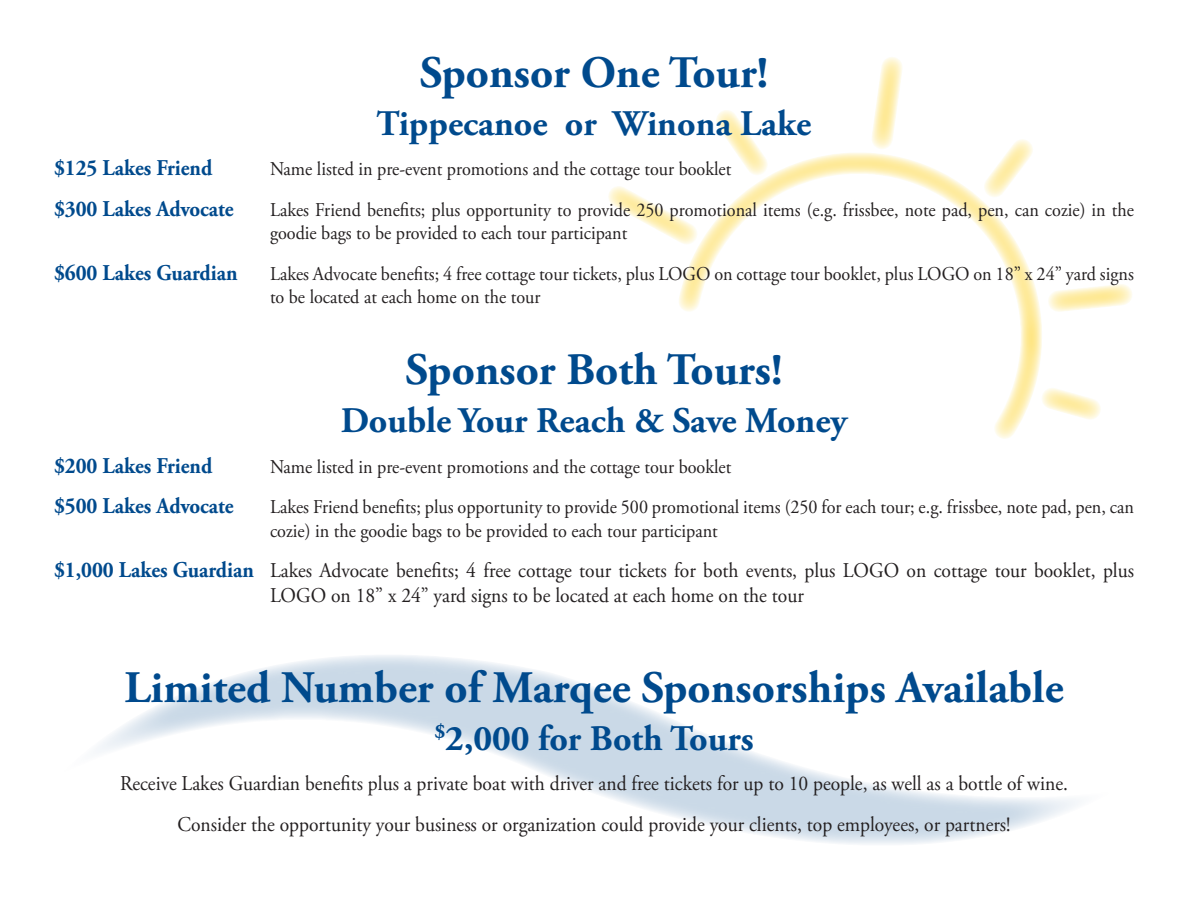
<style>
.page{position:relative;width:1188px;height:918px;background:#fff}
.page>*{position:absolute;margin:0;border:0;box-sizing:border-box;transform-origin:0 0}
.t1{font:700 45px "Adobe Garamond Pro";color:#004a8d}
.t2{font:700 36px "Adobe Garamond Pro";color:#004a8d}
.t3{font:700 22.5px "Adobe Garamond Pro";color:#004a8d;scale:.93 1}
.t4{font:21px/25.2px "Adobe Garamond Pro";color:#231f20;scale:.93 1}
.t5{font:19.5px/23.4px "Adobe Garamond Pro";color:#231f20;scale:.93 1}
.s1{font-weight:700;font-size:22.5px;color:#004a8d}
</style>
<div class="page">
<svg style="left:679px;top:153px;width:363px;height:286px"></svg>
<svg style="left:608px;top:110px;width:180px;height:154px"></svg>
<svg style="left:858px;top:57px;width:59px;height:106px"></svg>
<svg style="left:964px;top:139px;width:78px;height:78px"></svg>
<svg style="left:1035px;top:271px;width:97px;height:54px"></svg>
<svg style="left:1025px;top:371px;width:76px;height:65px"></svg>
<svg style="left:97px;top:655px;width:981px;height:189px"></svg>
<svg style="left:778px;top:655px;width:142px;height:47px"></svg>
<svg style="left:942px;top:673px;width:79px;height:58px"></svg>
<svg style="left:1030px;top:689px;width:34px;height:42px"></svg>
<svg style="left:1076px;top:688px;width:2px;height:42px"></svg>
<p class="t1" style="left:420px;top:46px;width:350px">Sponsor One Tour!</p>
<p class="t2" style="left:377px;top:102px;width:436px">Tippecanoe or Winona Lake</p>
<p class="t3" style="left:54px;top:155px;width:172px">$125 Lakes Friend</p>
<p class="t5" style="left:270px;top:158px;width:498px">Name listed in pre-event promotions and the cottage tour booklet</p>
<p class="t3" style="left:54px;top:195px;width:195px">$300 Lakes Advocate</p>
<p class="t5" style="left:270px;top:198px;width:930px">Lakes Friend benefits; plus opportunity to provide 250 promotional items (e.g. frissbee, note pad, pen, can cozie) in the goodie bags to be provided to each tour participant</p>
<p class="t3" style="left:54px;top:259px;width:199px">$600 Lakes Guardian</p>
<p class="t5" style="left:270px;top:262px;width:930px">Lakes Advocate benefits; 4 free cottage tour tickets, plus LOGO on cottage tour booklet, plus LOGO on 18” x 24” yard signs to be located at each home on the tour</p>
<p class="t1" style="left:406px;top:344px;width:378px">Sponsor Both Tours!</p>
<p class="t2" style="left:341px;top:400px;width:508px">Double Your Reach &amp; Save Money</p>
<p class="t3" style="left:54px;top:453px;width:172px">$200 Lakes Friend</p>
<p class="t5" style="left:270px;top:456px;width:498px">Name listed in pre-event promotions and the cottage tour booklet</p>
<p class="t3" style="left:54px;top:493px;width:195px">$500 Lakes Advocate</p>
<p class="t5" style="left:270px;top:496px;width:930px">Lakes Friend benefits; plus opportunity to provide 500 promotional items (250 for each tour; e.g. frissbee, note pad, pen, can cozie) in the goodie bags to be provided to each tour participant</p>
<p class="t4" style="left:270px;top:559px;width:931px;text-indent:-216px"><span class="s1">$1,000 Lakes Guardian</span> Lakes Advocate benefits; 4 free cottage tour tickets for both events, plus LOGO on cottage tour booklet, plus<br>LOGO on 18” x 24” yard signs to be located at each home on the tour</p>
<p class="t1" style="left:124px;top:661px;width:941px">Limited Number of Marqee Sponsorships Available</p>
<p class="t2" style="left:434px;top:717px;width:321px"><sup>$</sup>2,000 for Both Tours</p>
<p class="t4" style="left:120px;top:772px;width:1021px">Receive Lakes Guardian benefits plus a private boat with driver and free tickets for up to 10 people, as well as a bottle of wine.</p>
<p class="t4" style="left:177px;top:812px;width:897px">Consider the opportunity your business or organization could provide your clients, top employees, or partners!</p>
</div>
